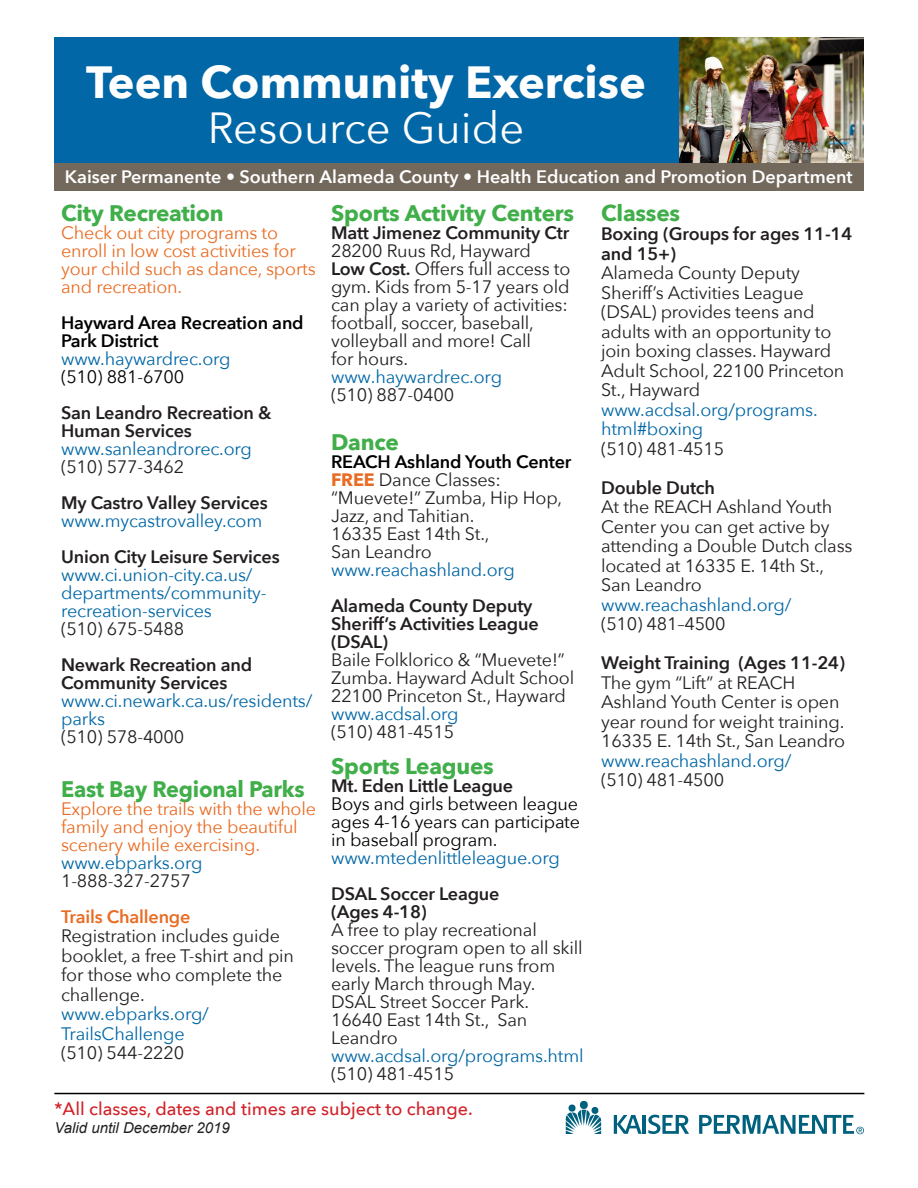
<style>
.page{position:relative;width:918px;height:1188px;background:#fff}
.page>*{position:absolute;margin:0;border:0;box-sizing:border-box;transform-origin:0 0}
.t1{font:700 45px "Avenir Next LT Pro";color:#fff}
.t2{font:43.5px "Avenir Next LT Pro";color:#fff}
.t3{font:700 22.5px "Avenir Next LT Pro";letter-spacing:-.01em;color:#40ae49}
.t4{font:700 22.5px "Avenir Next LT Pro";letter-spacing:-.01em;color:#40ae49;scale:.96 1}
.t5{font:18px/19.5px "Avenir Next LT Pro";letter-spacing:-.01em;color:#231f20}
.t6{font:600 18px/18px "Avenir Next LT Pro";letter-spacing:-.01em;color:#231f20}
.t7{font:18px/18px "Avenir Next LT Pro";letter-spacing:-.01em;color:#0167a6}
.t8{font:18px/18px "Avenir Next LT Pro";letter-spacing:-.01em;color:#e96c24}
.t9{font:600 18px/18px "Avenir Next LT Pro";letter-spacing:-.01em;color:#000}
.t10{font:600 18px "Avenir Next LT Pro";color:#fff}
.t11{font:18px/18px "Avenir Next LT Pro";letter-spacing:-.01em;color:#000;text-align:justify}
.t12{font:500 18px "Avenir Next LT Pro";color:#d1232a}
.t13{font:italic 15px "Arial";color:#231f20}
.s1{font-weight:400;color:#0167a6}
.s2{font-weight:400}
.s3{font-weight:600;color:#231f20}
.s4{color:#231f20}
.s5{color:#0167a6}
.s6{font-weight:600;color:#e96c24}
.s7{font-weight:600}
.s8{font-weight:700;color:#e96c24}
</style>
<div class="page">
<img style="left:678px;top:37px;width:186px;height:126px">
<hr style="left:54px;top:1093px;width:810px;height:1px;background:#000">
<svg style="left:566px;top:1104px;width:35px;height:30px"></svg>
<div style="left:580px;top:1101px;width:8px;height:8px;background:#00617f;border-radius:50%"></div>
<hr style="left:643px;top:1115px;width:3px;height:19px;background:#00617f">
<svg style="left:614px;top:1115px;width:28px;height:19px"></svg>
<svg style="left:648px;top:1115px;width:41px;height:19px"></svg>
<svg style="left:699px;top:1115px;width:165px;height:19px"></svg>
<div style="left:54px;top:38px;width:624px;height:131px;background:#0167a6"></div>
<div style="left:54px;top:163px;width:810px;height:28px;background:#73685c"></div>
<p class="t1" style="left:86px;top:55px;width:561px">Teen Community Exercise</p>
<p class="t2" style="left:208px;top:102px;width:318px">Resource Guide</p>
<p class="t10" style="left:65px;top:166px;width:789px">Kaiser Permanente • Southern Alameda County • Health Education and Promotion Department</p>
<p class="t3" style="left:61px;top:199px;width:164px">City Recreation</p>
<p class="t8" style="left:61px;top:224px;width:256px">Check out city programs to enroll in low cost activities for your child such as dance, sports and recreation.</p>
<p class="t9" style="left:61px;top:314px;width:244px">Hayward Area Recreation and<br>Park District <span class="s1">www.haywardrec.org<br></span><span class="s2">(510) 881-6700</span></p>
<p class="t6" style="left:61px;top:404px;width:212px">San Leandro Recreation &amp;<br>Human Services <span class="s1">www.sanleandrorec.org </span><span class="s2">(510) 577-3462</span></p>
<p class="t6" style="left:61px;top:494px;width:208px">My Castro Valley Services</p>
<p class="t7" style="left:61px;top:512px;width:203px">www.mycastrovalley.com</p>
<p class="t7" style="left:61px;top:548px;width:220px"><span class="s3">Union City Leisure Services </span>www.ci.union-city.ca.us/ departments/community&shy;recreation-services<br><span class="s4">(510) 675-5488</span></p>
<p class="t6" style="left:61px;top:656px;width:253px">Newark Recreation and<br>Community Services <span class="s1">www.ci.newark.ca.us/residents/ parks<br></span><span class="s2">(510) 578-4000</span></p>
<p class="t4" style="left:61px;top:775px;width:255px">East Bay Regional Parks</p>
<p class="t8" style="left:61px;top:800px;width:257px">Explore the trails with the whole family and enjoy the beautiful scenery while exercising. <span class="s5">www.ebparks.org<br></span><span class="s4">1-888-327-2757</span></p>
<p class="t5" style="left:61px;top:907px;width:234px"><span class="s6">Trails Challenge<br></span>Registration includes guide booklet, a free T-shirt and pin for those who complete the challenge. <span class="s5">www.ebparks.org/<br>TrailsChallenge</span></p>
<p class="t5" style="left:61px;top:1043px;width:125px">(510) 544-2220</p>
<p class="t3" style="left:331px;top:199px;width:245px">Sports Activity Centers</p>
<p class="t6" style="left:331px;top:224px;width:240px">Matt Jimenez Community Ctr</p>
<p class="t5" style="left:331px;top:241px;width:201px">28200 Ruus Rd, Hayward</p>
<p class="t5" style="left:331px;top:260px;width:241px;line-height:18px;text-align:justify"><span class="s7">Low Cost.</span> Offers full access to gym. Kids from 5-17 years old can play a variety of activities:</p>
<p class="t5" style="left:331px;top:314px;width:204px;line-height:18px">football, soccer, baseball, volleyball and more! Call for hours. <span class="s5">www.haywardrec.org </span>(510) 887-0400</p>
<p class="t3" style="left:331px;top:429px;width:69px">Dance</p>
<p class="t9" style="left:331px;top:453px;width:242px">REACH Ashland Youth Center</p>
<p class="t5" style="left:331px;top:471px;width:233px;line-height:18px"><span class="s8">FREE</span> Dance Classes: “Muevete!” Zumba, Hip Hop,<br>Jazz, and Tahitian.</p>
<p class="t5" style="left:331px;top:524px;width:160px">16335 East 14th St.,</p>
<p class="t7" style="left:331px;top:543px;width:185px"><span class="s4">San Leandro </span>www.reachashland.org</p>
<p class="t6" style="left:331px;top:597px;width:203px">Alameda County Deputy</p>
<p class="t6" style="left:331px;top:615px;width:209px">Sheriff’s Activities League</p>
<p class="t6" style="left:331px;top:633px;width:58px">(DSAL)</p>
<p class="t5" style="left:331px;top:650px;width:235px">Baile Folklorico &amp; “Muevete!”</p>
<p class="t5" style="left:331px;top:668px;width:245px">Zumba. Hayward Adult School</p>
<p class="t5" style="left:331px;top:686px;width:236px">22100 Princeton St., Hayward</p>
<p class="t7" style="left:331px;top:705px;width:129px">www.acdsal.org</p>
<p class="t5" style="left:331px;top:722px;width:125px">(510) 481-4515</p>
<p class="t3" style="left:331px;top:753px;width:164px">Sports Leagues</p>
<p class="t6" style="left:331px;top:777px;width:184px">Mt. Eden Little League</p>
<p class="t11" style="left:331px;top:795px;width:250px">Boys and girls between league ages 4-16 years can participate in baseball program.</p>
<p class="t7" style="left:331px;top:849px;width:230px">www.mtedenlittleleague.org</p>
<p class="t6" style="left:331px;top:885px;width:170px">DSAL Soccer League</p>
<p class="t6" style="left:331px;top:903px;width:97px">(Ages 4-18)</p>
<p class="t5" style="left:331px;top:921px;width:253px;line-height:18px">A free to play recreational soccer program open to all skill levels. The league runs from early March through May.</p>
<p class="t5" style="left:331px;top:992px;width:199px">DSAL Street Soccer Park.</p>
<p class="t5" style="left:331px;top:1011px;width:198px;line-height:18px">16640 East 14th St., San<br>Leandro</p>
<p class="t7" style="left:331px;top:1047px;width:254px">www.acdsal.org/programs.html</p>
<p class="t5" style="left:331px;top:1064px;width:125px">(510) 481-4515</p>
<p class="t12" style="left:54px;top:1097px;width:420px">*All classes, dates and times are subject to change.</p>
<p class="t13" style="left:54px;top:1118px;width:177px">Valid until December 2019</p>
<p class="t3" style="left:601px;top:199px;width:81px">Classes</p>
<p class="t6" style="left:601px;top:224px;width:253px;line-height:19.5px">Boxing (Groups for ages 11-14 and 15+)</p>
<p class="t5" style="left:601px;top:263px;width:245px">Alameda County Deputy<br>Sheriff’s Activities League (DSAL) provides teens and adults with an opportunity to join boxing classes. Hayward<br>Adult School, 22100 Princeton<br>St., Hayward</p>
<p class="t7" style="left:601px;top:400px;width:218px;line-height:19.5px">www.acdsal.org/programs. html#boxing</p>
<p class="t5" style="left:601px;top:439px;width:125px">(510) 481-4515</p>
<p class="t6" style="left:601px;top:478px;width:115px">Double Dutch</p>
<p class="t5" style="left:601px;top:497px;width:253px">At the REACH Ashland Youth<br>Center you can get active by attending a Double Dutch class located at 16335 E. 14th St.,</p>
<p class="t5" style="left:601px;top:575px;width:102px">San Leandro</p>
<p class="t7" style="left:601px;top:596px;width:192px">www.reachashland.org/</p>
<p class="t5" style="left:601px;top:614px;width:126px">(510) 481–4500</p>
<p class="t6" style="left:601px;top:654px;width:245px">Weight Training (Ages 11-24)</p>
<p class="t5" style="left:601px;top:673px;width:245px">The gym “Lift” at REACH<br>Ashland Youth Center is open year round for weight training.</p>
<p class="t5" style="left:601px;top:731px;width:245px">16335 E. 14th St., San Leandro</p>
<p class="t7" style="left:601px;top:752px;width:192px">www.reachashland.org/</p>
<p class="t5" style="left:601px;top:770px;width:125px">(510) 481-4500</p>
</div>
